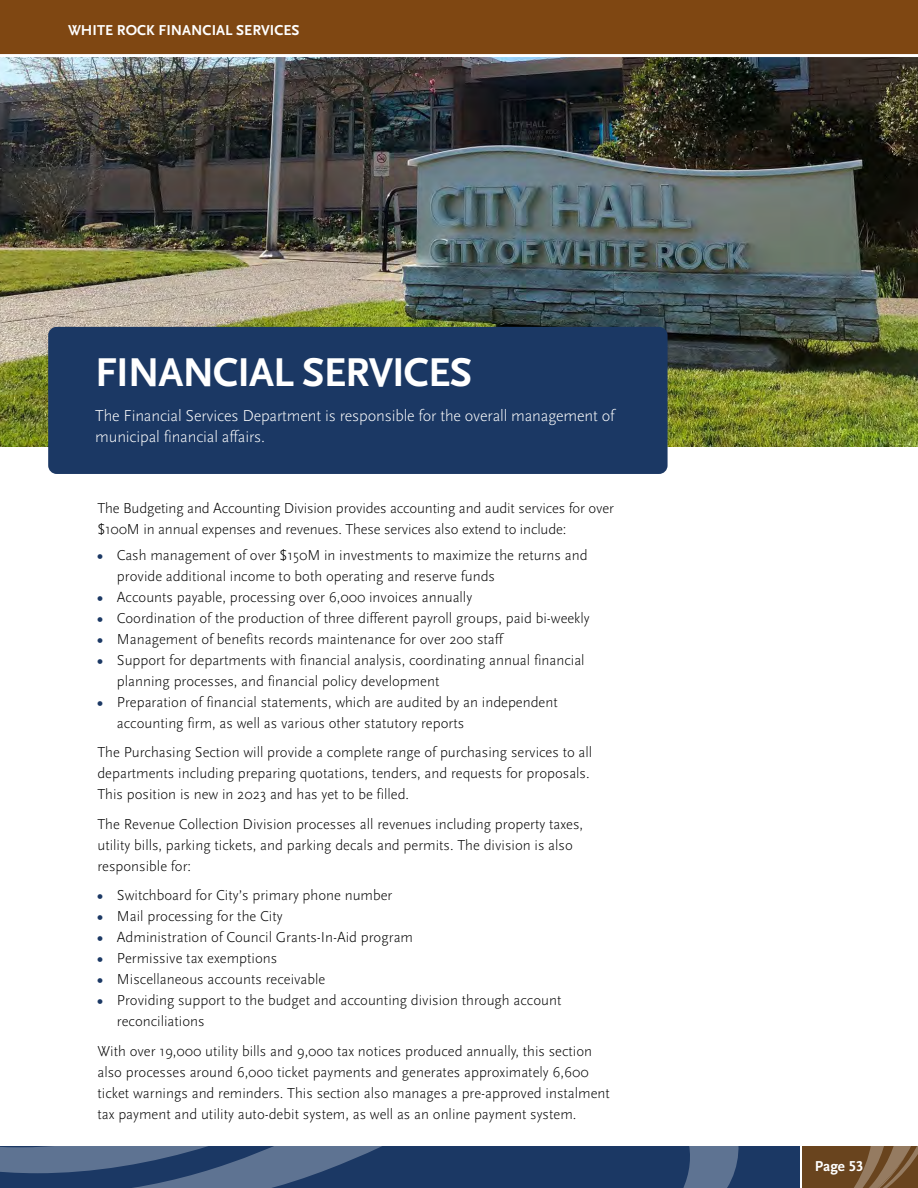
<style>
.page{position:relative;width:918px;height:1188px;background:#fff}
.page>*{position:absolute;margin:0;border:0;box-sizing:border-box;transform-origin:0 0}
.t1{font:42px "Scala Sans Bold LF";letter-spacing:-.025em;color:#fff}
.t2{font:300 16.5px/21px "Scala Sans";letter-spacing:-.01em;color:#fff}
.t3{font:300 15px/21px "Scala Sans";color:#000}
.t4{font:15px "Scala Sans Bold LF";color:#fff}
.s1{font-family:"Scala Sans Bold LF";font-weight:400;color:#1b3864}
</style>
<div class="page">
<img style="left:0;top:57px;width:918px;height:389px">
<div style="left:48px;top:327px;width:620px;height:147px;background:#1b3864;border-radius:9px"></div>
<div style="left:0;top:0;width:918px;height:55px;background:#7f4712"></div>
<svg style="left:0;top:1147px;width:918px;height:41px;background:#3a4d6c"></svg>
<p class="t4" style="left:68px;top:22px;width:233px">WHITE ROCK FINANCIAL SERVICES</p>
<h1 class="t1" style="left:95px;top:349px;width:378px">FINANCIAL SERVICES</h1>
<p class="t2" style="left:95px;top:405px;width:521px">The Financial Services Department is responsible for the overall management of municipal financial affairs.</p>
<p class="t3" style="left:97px;top:498px;width:518px">The Budgeting and Accounting Division provides accounting and audit services for over $100M in annual expenses and revenues. These services also extend to include:</p>
<p class="t3" style="left:117px;top:544px;width:472px;text-indent:-20px"><span class="s1">•</span> Cash management of over $150M in investments to maximize the returns and provide additional income to both operating and reserve funds</p>
<p class="t3" style="left:97px;top:586px;width:376px"><span class="s1">•</span> Accounts payable, processing over 6,000 invoices annually</p>
<p class="t3" style="left:97px;top:607px;width:494px"><span class="s1">•</span> Coordination of the production of three different payroll groups, paid bi-weekly</p>
<p class="t3" style="left:97px;top:628px;width:407px"><span class="s1">•</span> Management of benefits records maintenance for over 200 staff</p>
<p class="t3" style="left:117px;top:649px;width:469px;text-indent:-20px"><span class="s1">•</span> Support for departments with financial analysis, coordinating annual financial planning processes, and financial policy development</p>
<p class="t3" style="left:117px;top:691px;width:442px;text-indent:-20px"><span class="s1">•</span> Preparation of financial statements, which are audited by an independent accounting firm, as well as various other statutory reports</p>
<p class="t3" style="left:97px;top:742px;width:496px">The Purchasing Section will provide a complete range of purchasing services to all departments including preparing quotations, tenders, and requests for proposals.<br>This position is new in 2023 and has yet to be filled.</p>
<p class="t3" style="left:97px;top:813px;width:487px">The Revenue Collection Division processes all revenues including property taxes, utility bills, parking tickets, and parking decals and permits. The division is also responsible for:</p>
<p class="t3" style="left:97px;top:885px;width:297px"><span class="s1">•</span> Switchboard for City’s primary phone number</p>
<p class="t3" style="left:97px;top:906px;width:187px"><span class="s1">•</span> Mail processing for the City</p>
<p class="t3" style="left:97px;top:927px;width:317px"><span class="s1">•</span> Administration of Council Grants-In-Aid program</p>
<p class="t3" style="left:97px;top:948px;width:181px"><span class="s1">•</span> Permissive tax exemptions</p>
<p class="t3" style="left:97px;top:969px;width:230px"><span class="s1">•</span> Miscellaneous accounts receivable</p>
<p class="t3" style="left:117px;top:990px;width:446px;text-indent:-20px"><span class="s1">•</span> Providing support to the budget and accounting division through account reconciliations</p>
<p class="t3" style="left:97px;top:1040px;width:514px">With over 19,000 utility bills and 9,000 tax notices produced annually, this section also processes around 6,000 ticket payments and generates approximately 6,600 ticket warnings and reminders. This section also manages a pre-approved instalment tax payment and utility auto-debit system, as well as an online payment system.</p>
<p class="t4" style="left:815px;top:1158px;width:50px">Page 53</p>
</div>
